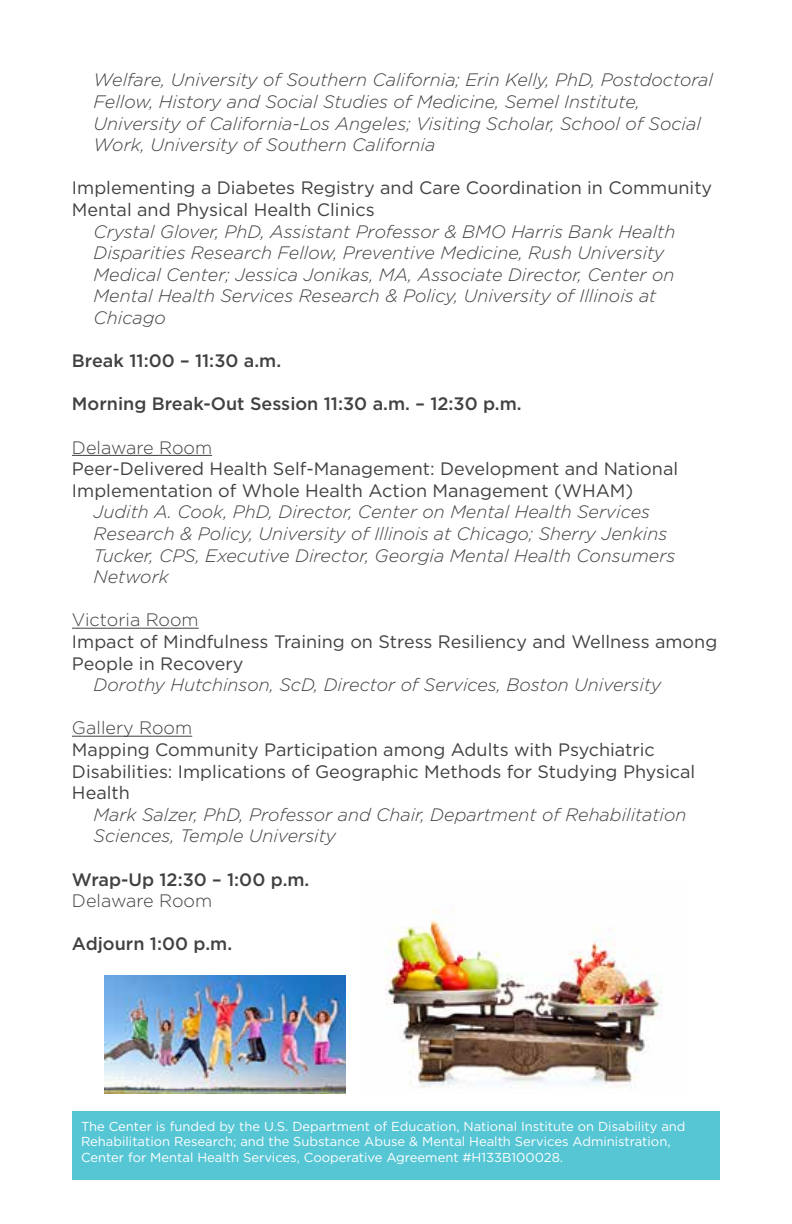
<style>
.page{position:relative;width:792px;height:1224px;background:#fff}
.page>*{position:absolute;margin:0;border:0;box-sizing:border-box;transform-origin:0 0}
.t1{font:italic 300 18px/21.6px "Gotham";color:#414042}
.t2{font:18px/21.6px "Gotham";color:#414042}
.t3{font:500 18px "Gotham";color:#414042}
.t4{font:300 18px "Gotham";color:#414042}
.t5{font:13px/15.6px "Gotham";color:#fff}
</style>
<div class="page">
<div style="left:72px;top:1111px;width:648px;height:69px;background:#56c6d5"></div>
<hr style="left:72px;top:455px;width:140px;height:1px;background:#414042">
<hr style="left:72px;top:628px;width:127px;height:1px;background:#414042">
<hr style="left:72px;top:736px;width:120px;height:1px;background:#414042">
<img style="left:105px;top:975px;width:241px;height:119px">
<img style="left:385px;top:910px;width:277px;height:179px">
<p class="t1" style="left:94px;top:69px;width:621px">Welfare, University of Southern California; Erin Kelly, PhD, Postdoctoral Fellow, History and Social Studies of Medicine, Semel Institute, University of California-Los Angeles; Visiting Scholar, School of Social Work, University of Southern California</p>
<p class="t2" style="left:72px;top:177px;width:642px">Implementing a Diabetes Registry and Care Coordination in Community<br>Mental and Physical Health Clinics</p>
<p class="t1" style="left:94px;top:220px;width:583px">Crystal Glover, PhD, Assistant Professor &amp; BMO Harris Bank Health Disparities Research Fellow, Preventive Medicine, Rush University Medical Center; Jessica Jonikas, MA, Associate Director, Center on Mental Health Services Research &amp; Policy, University of Illinois at Chicago</p>
<p class="t3" style="left:72px;top:349px;width:211px">Break 11:00 – 11:30 a.m.</p>
<p class="t3" style="left:72px;top:392px;width:451px">Morning Break-Out Session 11:30 a.m. – 12:30 p.m.</p>
<p class="t4" style="left:72px;top:436px;width:142px">Delaware Room</p>
<p class="t2" style="left:72px;top:458px;width:608px">Peer-Delivered Health Self-Management: Development and National<br>Implementation of Whole Health Action Management (WHAM)</p>
<p class="t1" style="left:94px;top:501px;width:583px">Judith A. Cook, PhD, Director, Center on Mental Health Services Research &amp; Policy, University of Illinois at Chicago; Sherry Jenkins Tucker, CPS, Executive Director, Georgia Mental Health Consumers Network</p>
<p class="t4" style="left:72px;top:609px;width:128px">Victoria Room</p>
<p class="t2" style="left:72px;top:630px;width:647px">Impact of Mindfulness Training on Stress Resiliency and Wellness among<br>People in Recovery</p>
<p class="t1" style="left:94px;top:674px;width:569px">Dorothy Hutchinson, ScD, Director of Services, Boston University</p>
<p class="t4" style="left:72px;top:717px;width:122px">Gallery Room</p>
<p class="t2" style="left:72px;top:738px;width:625px">Mapping Community Participation among Adults with Psychiatric<br>Disabilities: Implications of Geographic Methods for Studying Physical<br>Health</p>
<p class="t1" style="left:94px;top:803px;width:594px">Mark Salzer, PhD, Professor and Chair, Department of Rehabilitation<br>Sciences, Temple University</p>
<p class="t3" style="left:72px;top:867px;width:239px">Wrap-Up 12:30 – 1:00 p.m.</p>
<p class="t4" style="left:72px;top:889px;width:142px">Delaware Room</p>
<p class="t3" style="left:72px;top:932px;width:162px">Adjourn 1:00 p.m.</p>
<p class="t5" style="left:81px;top:1118px;width:606px">The Center is funded by the U.S. Department of Education, National Institute on Disability and<br>Rehabilitation Research; and the Substance Abuse &amp; Mental Health Services Administration,<br>Center for Mental Health Services, Cooperative Agreement #H133B100028.</p>
</div>
